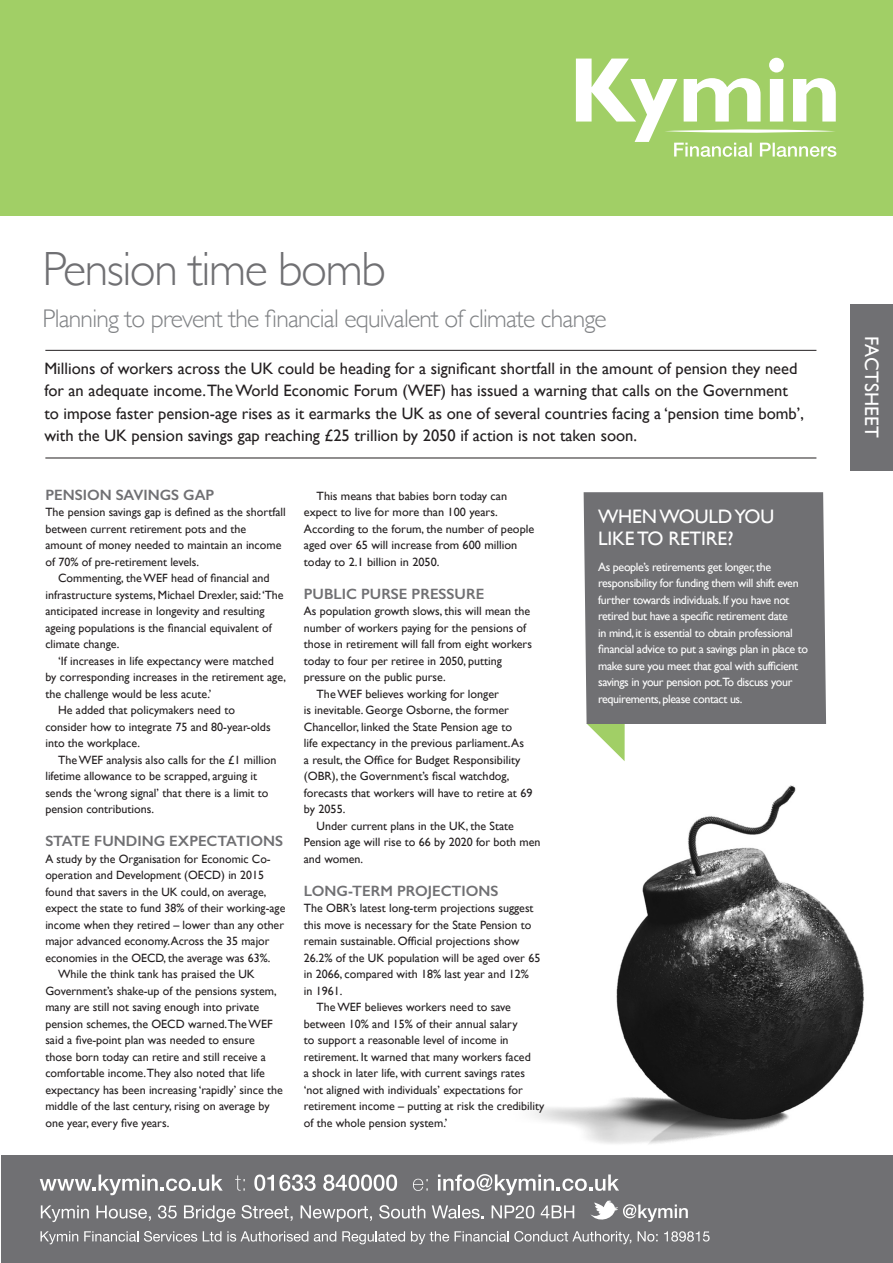
<style>
.page{position:relative;width:893px;height:1263px;background:#fff}
.page>*{position:absolute;margin:0;border:0;box-sizing:border-box;transform-origin:0 0}
.t1{font:300 48px "Gill Sans";letter-spacing:-.03em;color:#707073}
.t2{font:300 25.5px "Gill Sans";letter-spacing:-.03em;color:#808285}
.t3{font:19.5px/22.5px "Gill Sans";letter-spacing:-.01em;color:#fff}
.t4{font:19.5px "Gill Sans";letter-spacing:.01em;color:#fff}
.t5{font:16.5px/22.5px "Gill Sans";color:#231f20}
.t6{font:600 15px "Gill Sans";color:#707073}
.t7{font:12px/16.5px "Gill Sans";color:#231f20}
.t8{font:12px/16.5px "Gill Sans";letter-spacing:-.03em;color:#fff}
</style>
<div class="page">
<img style="left:533px;top:785px;width:331px;height:359px">
<hr style="left:45px;top:458px;width:771px;height:1px;background:#231f20">
<hr style="left:45px;top:350px;width:771px;height:1px;background:#231f20">
<svg style="left:587px;top:724px;width:38px;height:37px"></svg>
<div style="left:584px;top:492px;width:242px;height:232px;background:#707073"></div>
<div style="left:851px;top:304px;width:42px;height:166px;background:#707073"></div>
<div style="left:0;top:0;width:893px;height:215px;background:#a1cf66"></div>
<svg style="left:576px;top:58px;width:260px;height:99px"></svg>
<div style="left:1px;top:1156px;width:892px;height:107px;background:#707073"></div>
<svg style="left:41px;top:1231px;width:37px;height:13px"></svg>
<svg style="left:84px;top:1231px;width:113px;height:10px"></svg>
<svg style="left:203px;top:1231px;width:18px;height:10px"></svg>
<svg style="left:227px;top:1231px;width:81px;height:10px"></svg>
<svg style="left:314px;top:1231px;width:22px;height:10px"></svg>
<svg style="left:342px;top:1231px;width:63px;height:13px"></svg>
<svg style="left:411px;top:1231px;width:38px;height:13px"></svg>
<svg style="left:455px;top:1231px;width:176px;height:13px"></svg>
<svg style="left:638px;top:1231px;width:20px;height:10px"></svg>
<svg style="left:664px;top:1231px;width:46px;height:10px"></svg>
<svg style="left:40px;top:1174px;width:648px;height:49px"></svg>
<h1 class="t1" style="left:43px;top:242px;width:345px">Pension time bomb</h1>
<h2 class="t2" style="left:43px;top:304px;width:566px">Planning to prevent the financial equivalent of climate change</h2>
<p class="t5" style="left:44px;top:357px;width:761px">Millions of workers across the UK could be heading for a significant shortfall in the amount of pension they need for an adequate income.The World Economic Forum (WEF) has issued a warning that calls on the Government to impose faster pension-age rises as it earmarks the UK as one of several countries facing a ‘pension time bomb’, with the UK pension savings gap reaching £25 trillion by 2050 if action is not taken soon.</p>
<p class="t6" style="left:45px;top:485px;width:171px">PENSION SAVINGS GAP</p>
<p class="t7" style="left:45px;top:504px;width:242px">The pension savings gap is defined as the shortfall between current retirement pots and the amount of money needed to maintain an income of 70% of pre-retirement levels.</p>
<p class="t7" style="left:45px;top:570px;width:240px;text-indent:13px">Commenting, the WEF head of financial and infrastructure systems, Michael Drexler, said: ‘The anticipated increase in longevity and resulting ageing populations is the financial equivalent of climate change.</p>
<p class="t7" style="left:58px;top:652px;width:217px">‘If increases in life expectancy were matched</p>
<p class="t7" style="left:45px;top:669px;width:242px">by corresponding increases in the retirement age,</p>
<p class="t7" style="left:45px;top:685px;width:168px">the challenge would be less acute.’</p>
<p class="t7" style="left:58px;top:702px;width:178px">He added that policymakers need to</p>
<p class="t7" style="left:45px;top:718px;width:227px">consider how to integrate 75 and 80-year-olds</p>
<p class="t7" style="left:45px;top:735px;width:96px">into the workplace.</p>
<p class="t7" style="left:58px;top:751px;width:220px">The WEF analysis also calls for the £1 million</p>
<p class="t7" style="left:45px;top:768px;width:213px">lifetime allowance to be scrapped, arguing it</p>
<p class="t7" style="left:45px;top:784px;width:225px">sends the ‘wrong signal’ that there is a limit to</p>
<p class="t7" style="left:45px;top:801px;width:110px">pension contributions.</p>
<p class="t6" style="left:45px;top:832px;width:239px">STATE FUNDING EXPECTATIONS</p>
<p class="t7" style="left:45px;top:850px;width:227px">A study by the Organisation for Economic Co-</p>
<p class="t7" style="left:45px;top:867px;width:220px">operation and Development (OECD) in 2015</p>
<p class="t7" style="left:45px;top:883px;width:223px">found that savers in the UK could, on average,</p>
<p class="t7" style="left:45px;top:900px;width:241px">expect the state to fund 38% of their working-age</p>
<p class="t7" style="left:45px;top:916px;width:240px">income when they retired – lower than any other</p>
<p class="t7" style="left:45px;top:933px;width:226px">major advanced economy. Across the 35 major</p>
<p class="t7" style="left:45px;top:949px;width:226px">economies in the OECD, the average was 63%.</p>
<p class="t7" style="left:58px;top:966px;width:198px">While the think tank has praised the UK</p>
<p class="t7" style="left:45px;top:982px;width:233px">Government’s shake-up of the pensions system,</p>
<p class="t7" style="left:45px;top:999px;width:215px">many are still not saving enough into private</p>
<p class="t7" style="left:45px;top:1015px;width:229px">pension schemes, the OECD warned.The WEF</p>
<p class="t7" style="left:45px;top:1032px;width:211px">said a five-point plan was needed to ensure</p>
<p class="t7" style="left:45px;top:1048px;width:222px">those born today can retire and still receive a</p>
<p class="t7" style="left:45px;top:1065px;width:221px">comfortable income.They also noted that life</p>
<p class="t7" style="left:45px;top:1081px;width:239px">expectancy has been increasing ‘rapidly’ since the</p>
<p class="t7" style="left:45px;top:1098px;width:226px">middle of the last century, rising on average by</p>
<p class="t7" style="left:45px;top:1114px;width:125px">one year, every five years.</p>
<p class="t7" style="left:304px;top:487px;width:232px;text-indent:13px">This means that babies born today can expect to live for more than 100 years.<br>According to the forum, the number of people aged over 65 will increase from 600 million today to 2.1 billion in 2050.</p>
<p class="t6" style="left:304px;top:584px;width:182px">PUBLIC PURSE PRESSURE</p>
<p class="t7" style="left:304px;top:603px;width:228px">As population growth slows, this will mean the</p>
<p class="t7" style="left:304px;top:619px;width:224px">number of workers paying for the pensions of</p>
<p class="t7" style="left:304px;top:636px;width:230px">those in retirement will fall from eight workers</p>
<p class="t7" style="left:304px;top:652px;width:200px">today to four per retiree in 2050, putting</p>
<p class="t7" style="left:304px;top:669px;width:143px">pressure on the public purse.</p>
<p class="t7" style="left:317px;top:685px;width:184px">The WEF believes working for longer</p>
<p class="t7" style="left:304px;top:702px;width:207px">is inevitable. George Osborne, the former</p>
<p class="t7" style="left:304px;top:718px;width:210px">Chancellor, linked the State Pension age to</p>
<p class="t7" style="left:304px;top:735px;width:222px">life expectancy in the previous parliament. As</p>
<p class="t7" style="left:304px;top:751px;width:218px">a result, the Office for Budget Responsibility</p>
<p class="t7" style="left:304px;top:768px;width:207px">(OBR), the Government’s fiscal watchdog,</p>
<p class="t7" style="left:304px;top:784px;width:230px">forecasts that workers will have to retire at 69</p>
<p class="t7" style="left:304px;top:801px;width:43px">by 2055.</p>
<p class="t7" style="left:317px;top:817px;width:199px">Under current plans in the UK, the State</p>
<p class="t7" style="left:304px;top:834px;width:238px">Pension age will rise to 66 by 2020 for both men</p>
<p class="t7" style="left:304px;top:850px;width:61px">and women.</p>
<p class="t6" style="left:304px;top:881px;width:196px">LONG-TERM PROJECTIONS</p>
<p class="t7" style="left:304px;top:900px;width:231px">The OBR’s latest long-term projections suggest</p>
<p class="t7" style="left:304px;top:916px;width:229px">this move is necessary for the State Pension to</p>
<p class="t7" style="left:304px;top:933px;width:217px">remain sustainable. Official projections show</p>
<p class="t7" style="left:304px;top:949px;width:238px">26.2% of the UK population will be aged over 65</p>
<p class="t7" style="left:304px;top:966px;width:227px">in 2066, compared with 18% last year and 12%</p>
<p class="t7" style="left:304px;top:982px;width:40px">in 1961.</p>
<p class="t7" style="left:317px;top:999px;width:196px">The WEF believes workers need to save</p>
<p class="t7" style="left:304px;top:1015px;width:215px">between 10% and 15% of their annual salary</p>
<p class="t7" style="left:304px;top:1032px;width:206px">to support a reasonable level of income in</p>
<p class="t7" style="left:304px;top:1048px;width:228px">retirement. It warned that many workers faced</p>
<p class="t7" style="left:304px;top:1065px;width:223px">a shock in later life, with current savings rates</p>
<p class="t7" style="left:304px;top:1081px;width:220px">‘not aligned with individuals’ expectations for</p>
<p class="t7" style="left:304px;top:1098px;width:242px">retirement income – putting at risk the credibility</p>
<p class="t7" style="left:304px;top:1114px;width:145px">of the whole pension system.’</p>
<h3 class="t3" style="left:598px;top:505px;width:178px">WHEN WOULD YOU<br>LIKE TO RETIRE?</h3>
<p class="t8" style="left:598px;top:558px;width:212px">As people’s retirements get longer, the responsibility for funding them will shift even further towards individuals. If you have not retired but have a specific retirement date<br>in mind, it is essential to obtain professional financial advice to put a savings plan in place to make sure you meet that goal with sufficient savings in your pension pot.To discuss your requirements, please contact us.</p>
<h3 class="t4" style="left:883px;top:336px;width:104px;rotate:90deg">FACTSHEET</h3>
</div>
